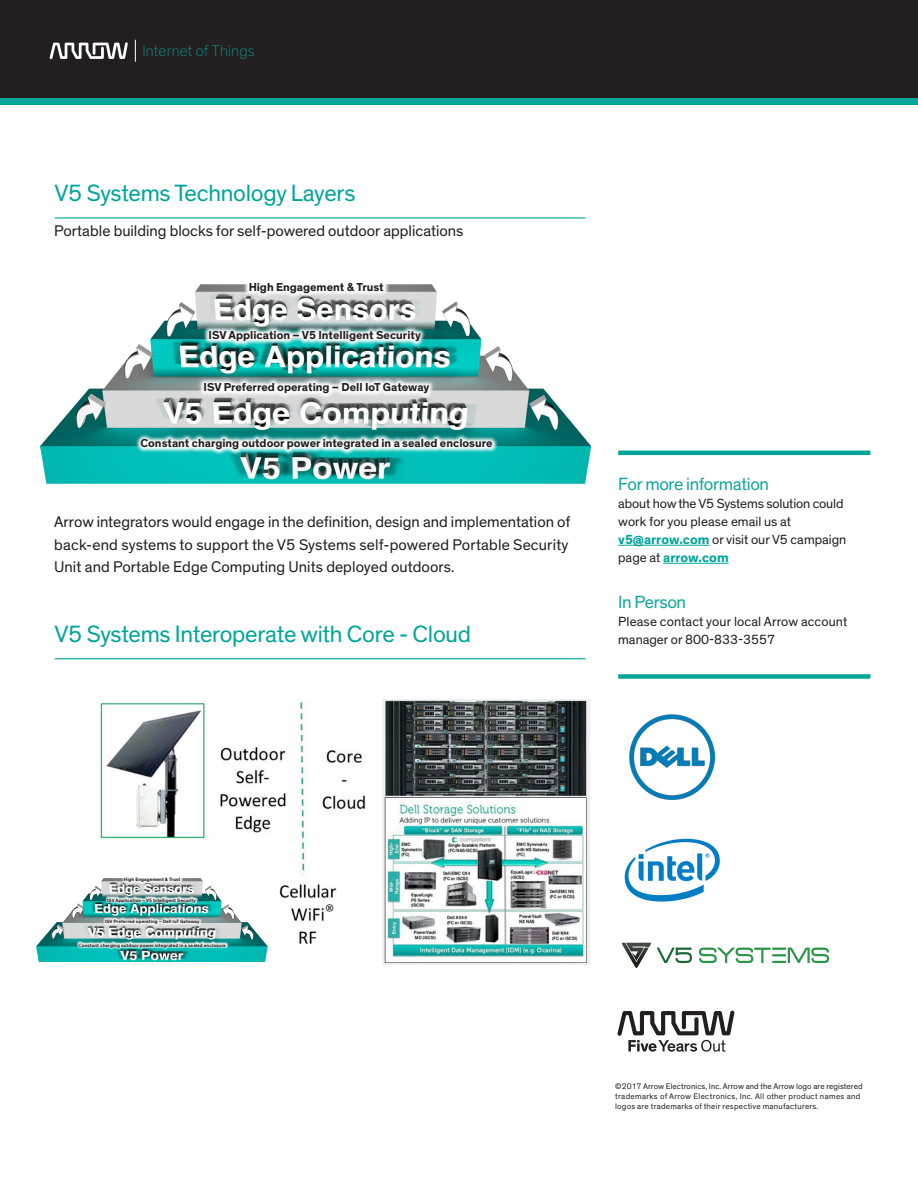
<style>
.page{position:relative;width:918px;height:1188px;background:#fff}
.page>*{position:absolute;margin:0;border:0;box-sizing:border-box;transform-origin:0 0}
.t1{font:28.5px "Minion Pro";color:#231f20}
.t2{font:24px "Theinhardt";letter-spacing:-.01em;color:#00a59a}
.t3{font:18px "Theinhardt";letter-spacing:-.02em;color:#12a79d}
.t4{font:15.75px/22.5px "Theinhardt";color:#231f20}
.t5{font:100 15.6px "Theinhardt";letter-spacing:.01em;color:#00a59a}
.t6{font:13.5px/18px "Theinhardt";color:#231f20}
.t7{font:700 11.7px "Theinhardt";color:#231f20}
.t8{font:8.25px/9.9px "Theinhardt";letter-spacing:.03em;color:#231f20}
.t9{font:700 4.95px "Theinhardt";color:#231f20}
.s1{font-weight:700;color:#00a59a}
</style>
<div class="page">
<img style="left:40px;top:284px;width:552px;height:200px">
<svg style="left:243px;top:284px;width:147px;height:15px"></svg>
<svg style="left:206px;top:325px;width:220px;height:23px"></svg>
<svg style="left:206px;top:377px;width:229px;height:22px"></svg>
<svg style="left:135px;top:433px;width:363px;height:22px"></svg>
<img style="left:67px;top:294px;width:139px;height:144px">
<img style="left:438px;top:294px;width:127px;height:144px">
<div style="left:0;top:0;width:918px;height:98px;background:#231f20"></div>
<div style="left:0;top:98px;width:918px;height:7px;background:#00a59a"></div>
<hr style="left:618px;top:545px;width:92px;height:1px;background:#00a59a">
<hr style="left:663px;top:563px;width:66px;height:1px;background:#00a59a">
<hr style="left:618px;top:451px;width:252px;height:4px;background:#00a59a">
<div style="left:618px;top:674px;width:252px;height:5px;background:#00a59a"></div>
<svg style="left:617px;top:1010px;width:118px;height:42px"></svg>
<img style="left:624px;top:838px;width:96px;height:64px">
<svg style="left:50px;top:42px;width:78px;height:17px"></svg>
<svg style="left:135px;top:40px;width:1px;height:22px"></svg>
<hr style="left:55px;top:217px;width:531px;height:2px;background:#00a59a">
<hr style="left:55px;top:658px;width:531px;height:1px;background:#00a59a">
<img style="left:220px;top:702px;width:146px;height:242px">
<img style="left:100px;top:702px;width:106px;height:137px">
<img style="left:382px;top:699px;width:208px;height:265px">
<img style="left:629px;top:715px;width:85px;height:84px">
<svg style="left:699px;top:948px;width:130px;height:15px"></svg>
<svg style="left:621px;top:943px;width:71px;height:25px"></svg>
<img style="left:36px;top:875px;width:234px;height:88px">
<svg style="left:122px;top:876px;width:61px;height:9px"></svg>
<svg style="left:106px;top:896px;width:92px;height:9px"></svg>
<svg style="left:106px;top:917px;width:96px;height:10px"></svg>
<svg style="left:77px;top:941px;width:151px;height:9px"></svg>
<img style="left:48px;top:883px;width:58px;height:60px">
<img style="left:203px;top:883px;width:53px;height:60px">
<p class="t5" style="left:142px;top:42px;width:114px">Internet of Things</p>
<p class="t2" style="left:55px;top:179px;width:303px">V5 Systems Technology Layers</p>
<p class="t4" style="left:54px;top:220px;width:411px">Portable building blocks for self-powered outdoor applications</p>
<p class="t7" style="left:249px;top:280px;width:137px">High Engagement &amp; Trust</p>
<p class="t7" style="left:209px;top:328px;width:214px">ISV Application – V5 Intelligent Security</p>
<p class="t7" style="left:204px;top:380px;width:227px">ISV Preferred operating – Dell IoT Gateway</p>
<p class="t7" style="left:140px;top:436px;width:354px">Constant charging outdoor power integrated in a sealed enclosure</p>
<p class="t4" style="left:54px;top:511px;width:518px">Arrow integrators would engage in the definition, design and implementation of back-end systems to support the V5 Systems self-powered Portable Security<br>Unit and Portable Edge Computing Units deployed outdoors.</p>
<p class="t2" style="left:55px;top:620px;width:418px">V5 Systems Interoperate with Core - Cloud</p>
<p class="t3" style="left:618px;top:473px;width:152px">For more information</p>
<p class="t6" style="left:618px;top:494px;width:230px">about how the V5 Systems solution could work for you please email us at <span class="s1">v5@arrow.com</span> or visit our V5 campaign page at <span class="s1">arrow.com</span></p>
<p class="t3" style="left:618px;top:592px;width:69px">In Person</p>
<p class="t6" style="left:618px;top:613px;width:231px">Please contact your local Arrow account</p>
<p class="t6" style="left:618px;top:631px;width:158px">manager or 800-833-3557</p>
<p class="t9" style="left:124px;top:877px;width:58px">High Engagement &amp; Trust</p>
<p class="t9" style="left:107px;top:897px;width:90px">ISV Application – V5 Intelligent Security</p>
<p class="t9" style="left:105px;top:919px;width:96px">ISV Preferred operating – Dell IoT Gateway</p>
<p class="t9" style="left:79px;top:942px;width:149px">Constant charging outdoor power integrated in a sealed enclosure</p>
<p class="t1" style="left:325px;top:895px;width:11px">®</p>
<p class="t8" style="left:615px;top:1081px;width:249px">©2017 Arrow Electronics, Inc. Arrow and the Arrow logo are registered trademarks of Arrow Electronics, Inc. All other product names and logos are trademarks of their respective manufacturers.</p>
</div>
